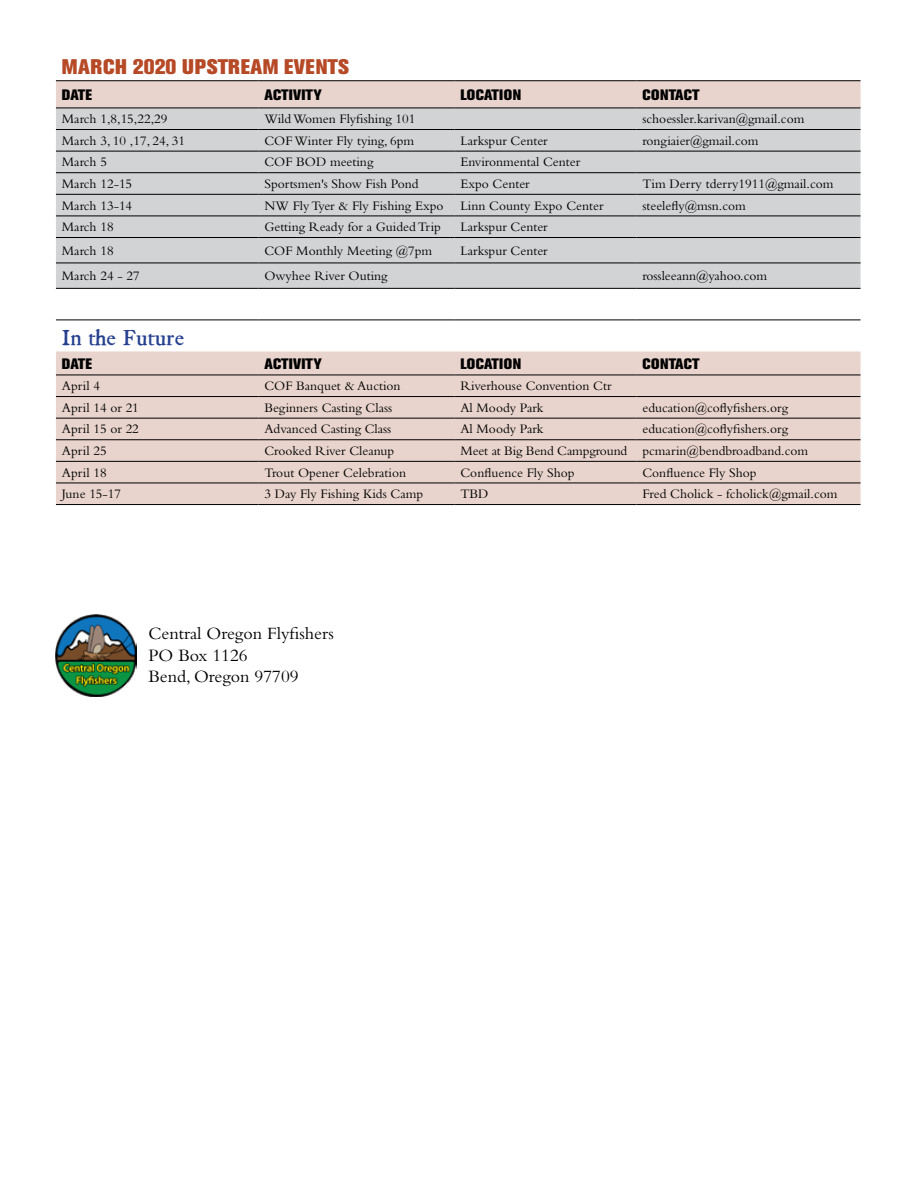
<style>
.page{position:relative;width:918px;height:1188px;background:#fff}
.page>*{position:absolute;margin:0;border:0;box-sizing:border-box;transform-origin:0 0}
.t1{font:800 21px "Akzidenz Grotesk BE";letter-spacing:.02em;color:#b64926}
.t2{font:21px "Kis Miklos";color:#25408f}
.t3{font:18px/21.8px "Bembo Std";color:#000}
.t4{font:800 15px "Akzidenz Grotesk BE";letter-spacing:.005em;color:#000}
.t5{font:13.5px "Bembo Std";color:#000}
.t6{font:13.5px "Bembo Std";letter-spacing:.03em;color:#000}
</style>
<div class="page">
<img style="left:55px;top:615px;width:82px;height:81px">
<svg style="left:56px;top:81px;width:805px;height:423px;fill:#e8d4cc"></svg>
<div style="left:56px;top:109px;width:805px;height:179px;background:#d1d3d4"></div>
<hr style="left:56px;top:80px;width:202px;height:1px;background:#000">
<hr style="left:258px;top:80px;width:196px;height:1px;background:#000">
<hr style="left:454px;top:80px;width:182px;height:1px;background:#000">
<hr style="left:636px;top:80px;width:225px;height:1px;background:#000">
<hr style="left:56px;top:396px;width:202px;height:1px;background:#000">
<hr style="left:258px;top:396px;width:196px;height:1px;background:#000">
<hr style="left:454px;top:396px;width:182px;height:1px;background:#000">
<hr style="left:636px;top:396px;width:225px;height:1px;background:#000">
<hr style="left:56px;top:418px;width:202px;height:1px;background:#000">
<hr style="left:258px;top:418px;width:196px;height:1px;background:#000">
<hr style="left:454px;top:418px;width:182px;height:1px;background:#000">
<hr style="left:636px;top:418px;width:225px;height:1px;background:#000">
<hr style="left:56px;top:439px;width:202px;height:1px;background:#000">
<hr style="left:258px;top:439px;width:196px;height:1px;background:#000">
<hr style="left:454px;top:439px;width:182px;height:1px;background:#000">
<hr style="left:636px;top:439px;width:225px;height:1px;background:#000">
<hr style="left:56px;top:461px;width:202px;height:1px;background:#000">
<hr style="left:258px;top:461px;width:196px;height:1px;background:#000">
<hr style="left:454px;top:461px;width:182px;height:1px;background:#000">
<hr style="left:636px;top:461px;width:225px;height:1px;background:#000">
<hr style="left:56px;top:483px;width:202px;height:1px;background:#000">
<hr style="left:258px;top:483px;width:196px;height:1px;background:#000">
<hr style="left:454px;top:483px;width:182px;height:1px;background:#000">
<hr style="left:636px;top:483px;width:225px;height:1px;background:#000">
<hr style="left:56px;top:504px;width:202px;height:1px;background:#000">
<hr style="left:258px;top:504px;width:196px;height:1px;background:#000">
<hr style="left:454px;top:504px;width:182px;height:1px;background:#000">
<hr style="left:636px;top:504px;width:225px;height:1px;background:#000">
<hr style="left:56px;top:288px;width:202px;height:1px;background:#000">
<hr style="left:56px;top:320px;width:202px;height:1px;background:#000">
<hr style="left:258px;top:320px;width:196px;height:1px;background:#000">
<hr style="left:454px;top:320px;width:182px;height:1px;background:#000">
<hr style="left:636px;top:320px;width:225px;height:1px;background:#000">
<hr style="left:258px;top:288px;width:196px;height:1px;background:#000">
<hr style="left:454px;top:288px;width:182px;height:1px;background:#000">
<hr style="left:636px;top:288px;width:225px;height:1px;background:#000">
<hr style="left:56px;top:108px;width:202px;height:1px;background:#000">
<hr style="left:258px;top:108px;width:196px;height:1px;background:#000">
<hr style="left:454px;top:108px;width:182px;height:1px;background:#000">
<hr style="left:636px;top:108px;width:225px;height:1px;background:#000">
<hr style="left:56px;top:129px;width:202px;height:1px;background:#000">
<hr style="left:258px;top:129px;width:196px;height:1px;background:#000">
<hr style="left:454px;top:129px;width:182px;height:1px;background:#000">
<hr style="left:636px;top:129px;width:225px;height:1px;background:#000">
<hr style="left:56px;top:151px;width:202px;height:1px;background:#000">
<hr style="left:258px;top:151px;width:196px;height:1px;background:#000">
<hr style="left:454px;top:151px;width:182px;height:1px;background:#000">
<hr style="left:636px;top:151px;width:225px;height:1px;background:#000">
<hr style="left:56px;top:172px;width:202px;height:1px;background:#000">
<hr style="left:258px;top:172px;width:196px;height:1px;background:#000">
<hr style="left:454px;top:172px;width:182px;height:1px;background:#000">
<hr style="left:636px;top:172px;width:225px;height:1px;background:#000">
<hr style="left:56px;top:194px;width:202px;height:1px;background:#000">
<hr style="left:258px;top:194px;width:196px;height:1px;background:#000">
<hr style="left:454px;top:194px;width:182px;height:1px;background:#000">
<hr style="left:636px;top:194px;width:225px;height:1px;background:#000">
<hr style="left:56px;top:216px;width:202px;height:1px;background:#000">
<hr style="left:258px;top:216px;width:196px;height:1px;background:#000">
<hr style="left:454px;top:216px;width:182px;height:1px;background:#000">
<hr style="left:636px;top:216px;width:225px;height:1px;background:#000">
<hr style="left:56px;top:237px;width:202px;height:1px;background:#000">
<hr style="left:258px;top:237px;width:196px;height:1px;background:#000">
<hr style="left:454px;top:237px;width:182px;height:1px;background:#000">
<hr style="left:636px;top:237px;width:225px;height:1px;background:#000">
<hr style="left:56px;top:263px;width:202px;height:1px;background:#000">
<hr style="left:258px;top:263px;width:196px;height:1px;background:#000">
<hr style="left:454px;top:263px;width:182px;height:1px;background:#000">
<hr style="left:636px;top:263px;width:225px;height:1px;background:#000">
<hr style="left:56px;top:375px;width:202px;height:1px;background:#000">
<hr style="left:258px;top:375px;width:196px;height:1px;background:#000">
<hr style="left:454px;top:375px;width:182px;height:1px;background:#000">
<hr style="left:636px;top:375px;width:225px;height:1px;background:#000">
<h1 class="t1" style="left:62px;top:54px;width:289px">MARCH 2020 UPSTREAM EVENTS</h1>
<p class="t4" style="left:62px;top:86px;width:32px">DATE</p>
<p class="t4" style="left:264px;top:86px;width:59px">ACTIVITY</p>
<p class="t4" style="left:460px;top:86px;width:62px">LOCATION</p>
<p class="t4" style="left:642px;top:86px;width:59px">CONTACT</p>
<p class="t5" style="left:62px;top:111px;width:107px">March 1,8,15,22,29</p>
<p class="t5" style="left:264px;top:111px;width:152px">Wild Women Flyfishing 101</p>
<p class="t5" style="left:642px;top:111px;width:162px">schoessler.karivan@gmail.com</p>
<p class="t5" style="left:62px;top:133px;width:125px">March 3, 10 ,17, 24, 31</p>
<p class="t5" style="left:264px;top:133px;width:150px">COF Winter Fly tying, 6pm</p>
<p class="t5" style="left:460px;top:133px;width:89px">Larkspur Center</p>
<p class="t5" style="left:642px;top:133px;width:116px">rongiaier@gmail.com</p>
<p class="t5" style="left:62px;top:154px;width:47px">March 5</p>
<p class="t5" style="left:264px;top:154px;width:110px">COF BOD meeting</p>
<p class="t5" style="left:460px;top:154px;width:121px">Environmental Center</p>
<p class="t5" style="left:62px;top:176px;width:72px">March 12-15</p>
<p class="t5" style="left:264px;top:176px;width:156px">Sportsmen's Show Fish Pond</p>
<p class="t5" style="left:460px;top:176px;width:71px">Expo Center</p>
<p class="t5" style="left:642px;top:176px;width:191px">Tim Derry tderry1911@gmail.com</p>
<p class="t5" style="left:62px;top:198px;width:72px">March 13-14</p>
<p class="t5" style="left:264px;top:198px;width:181px">NW Fly Tyer &amp; Fly Fishing Expo</p>
<p class="t5" style="left:460px;top:198px;width:145px">Linn County Expo Center</p>
<p class="t5" style="left:642px;top:198px;width:103px">steelefly@msn.com</p>
<p class="t5" style="left:62px;top:219px;width:53px">March 18</p>
<p class="t5" style="left:264px;top:219px;width:177px">Getting Ready for a Guided Trip</p>
<p class="t5" style="left:460px;top:219px;width:89px">Larkspur Center</p>
<p class="t5" style="left:62px;top:243px;width:53px">March 18</p>
<p class="t5" style="left:264px;top:243px;width:168px">COF Monthly Meeting @7pm</p>
<p class="t5" style="left:460px;top:243px;width:89px">Larkspur Center</p>
<p class="t5" style="left:62px;top:268px;width:79px">March 24 - 27</p>
<p class="t5" style="left:264px;top:268px;width:125px">Owyhee River Outing</p>
<p class="t5" style="left:642px;top:268px;width:125px">rossleeann@yahoo.com</p>
<h1 class="t2" style="left:62px;top:326px;width:124px">In the Future</h1>
<p class="t4" style="left:62px;top:355px;width:32px">DATE</p>
<p class="t4" style="left:264px;top:355px;width:59px">ACTIVITY</p>
<p class="t4" style="left:460px;top:355px;width:62px">LOCATION</p>
<p class="t4" style="left:642px;top:355px;width:59px">CONTACT</p>
<p class="t5" style="left:62px;top:378px;width:40px">April 4</p>
<p class="t5" style="left:264px;top:378px;width:138px">COF Banquet &amp; Auction</p>
<p class="t5" style="left:460px;top:378px;width:153px">Riverhouse Convention Ctr</p>
<p class="t5" style="left:62px;top:400px;width:78px">April 14 or 21</p>
<p class="t5" style="left:264px;top:400px;width:129px">Beginners Casting Class</p>
<p class="t5" style="left:460px;top:400px;width:85px">Al Moody Park</p>
<p class="t5" style="left:642px;top:400px;width:147px">education@coflyfishers.org</p>
<p class="t5" style="left:62px;top:421px;width:78px">April 15 or 22</p>
<p class="t5" style="left:264px;top:421px;width:128px">Advanced Casting Class</p>
<p class="t5" style="left:460px;top:421px;width:85px">Al Moody Park</p>
<p class="t5" style="left:642px;top:421px;width:147px">education@coflyfishers.org</p>
<p class="t5" style="left:62px;top:443px;width:46px">April 25</p>
<p class="t5" style="left:264px;top:443px;width:130px">Crooked River Cleanup</p>
<p class="t6" style="left:460px;top:443px;width:348px">Meet at Big Bend Campground pcmarin@bendbroadband.com</p>
<p class="t5" style="left:62px;top:465px;width:46px">April 18</p>
<p class="t5" style="left:264px;top:465px;width:143px">Trout Opener Celebration</p>
<p class="t5" style="left:460px;top:465px;width:115px">Confluence Fly Shop</p>
<p class="t5" style="left:642px;top:465px;width:115px">Confluence Fly Shop</p>
<p class="t5" style="left:62px;top:486px;width:61px">June 15-17</p>
<p class="t5" style="left:264px;top:486px;width:159px">3 Day Fly Fishing Kids Camp</p>
<p class="t5" style="left:460px;top:486px;width:29px">TBD</p>
<p class="t5" style="left:642px;top:486px;width:195px">Fred Cholick - fcholick@gmail.com</p>
<h2 class="t3" style="left:149px;top:622px;width:187px">Central Oregon Flyfishers<br>PO Box 1126<br>Bend, Oregon 97709</h2>
</div>
